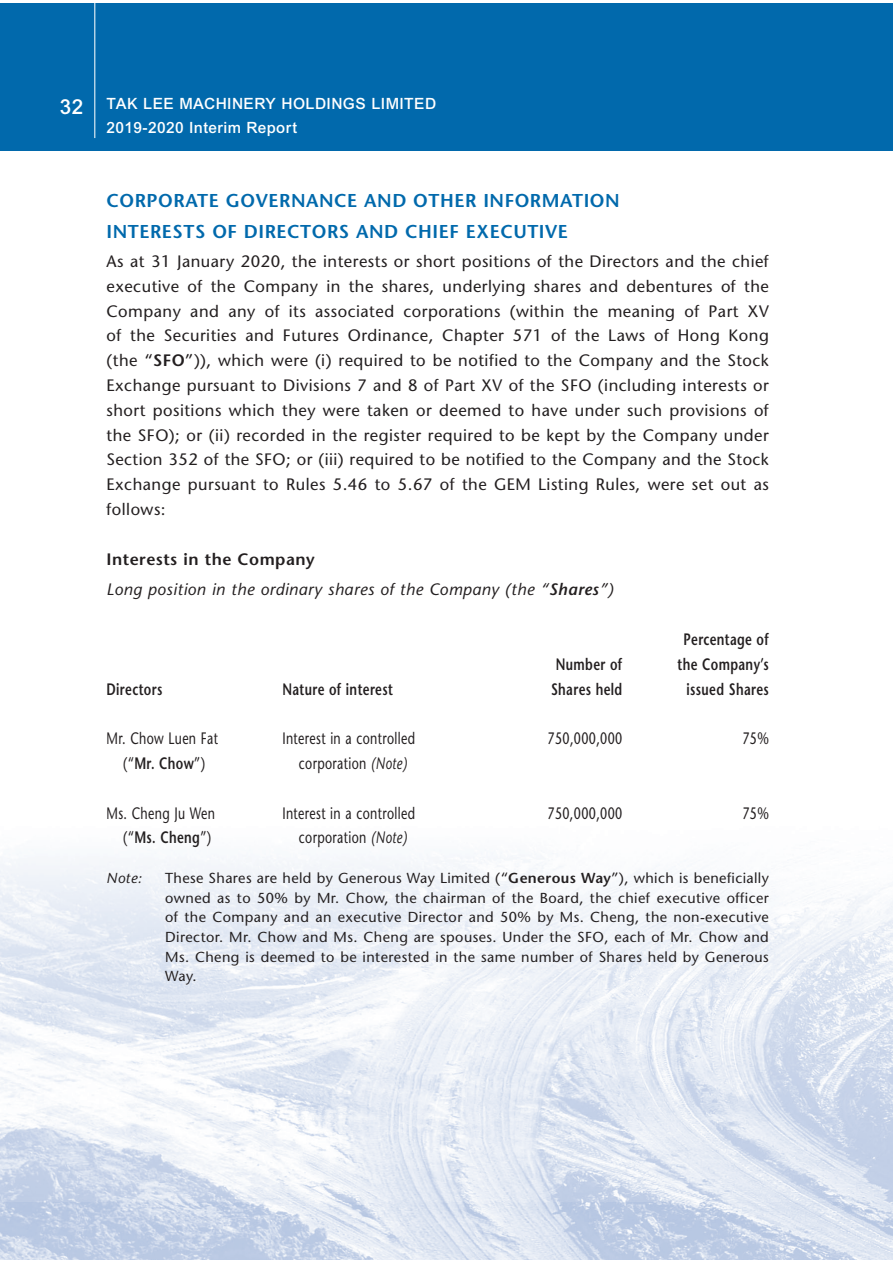
<style>
.page{position:relative;width:893px;height:1263px;background:#fff}
.page>*{position:absolute;margin:0;border:0;box-sizing:border-box;transform-origin:0 0}
.t1{font:500 20.7px "Arial MT Std";color:#fff}
.t2{font:600 18.6px/30.6px "Stone Sans Std";letter-spacing:.03em;color:#0169ac}
.t3{font:500 16.5px/24.8px "Stone Sans Std";letter-spacing:.03em;color:#231f20;text-align:justify}
.t4{font:500 16.5px/24.8px "Stone Sans Std";letter-spacing:.03em;color:#231f20;text-align:center;scale:.75 1}
.t5{font:600 16.5px/24.8px "Stone Sans Std";letter-spacing:.03em;color:#231f20;scale:.75 1}
.t6{font:italic 500 16.5px/30.6px "Stone Sans Std";letter-spacing:.03em;color:#231f20}
.t7{font:500 15.45px/24.2px "Arial MT Std";letter-spacing:.03em;color:#fff}
.t8{font:500 14.4px/19.6px "Stone Sans Std";letter-spacing:.03em;color:#231f20;text-align:justify}
.t9{font:italic 500 14.4px "Stone Sans Std";color:#231f20}
.s1{font-weight:600}
.s2{font-weight:600;font-style:normal}
.s3{font-style:italic}
</style>
<div class="page">
<img style="left:881px;top:885px;width:12px;height:375px">
<img style="left:0;top:855px;width:879px;height:405px">
<div style="left:0;top:3px;width:879px;height:148px;background:#0169ac"></div>
<div style="left:881px;top:3px;width:12px;height:148px;background:#0169ac"></div>
<hr style="left:94px;top:3px;width:1px;height:135px;background:#fff">
<p class="t1" style="left:60px;top:95px;width:25px">32</p>
<p class="t7" style="left:107px;top:91px;width:331px">TAK LEE MACHINERY HOLDINGS LIMITED<br>2019-2020 Interim Report</p>
<p class="t2" style="left:107px;top:187px;width:515px">CORPORATE GOVERNANCE AND OTHER INFORMATION<br>INTERESTS OF DIRECTORS AND CHIEF EXECUTIVE</p>
<p class="t3" style="left:107px;top:250px;width:664px">As at 31 January 2020, the interests or short positions of the Directors and the chief executive of the Company in the shares, underlying shares and debentures of the Company and any of its associated corporations (within the meaning of Part XV of the Securities and Futures Ordinance, Chapter 571 of the Laws of Hong Kong (the “<span class="s1">SFO</span>”)), which were (i) required to be notified to the Company and the Stock Exchange pursuant to Divisions 7 and 8 of Part XV of the SFO (including interests or short positions which they were taken or deemed to have under such provisions of the SFO); or (ii) recorded in the register required to be kept by the Company under Section 352 of the SFO; or (iii) required to be notified to the Company and the Stock Exchange pursuant to Rules 5.46 to 5.67 of the GEM Listing Rules, were set out as follows:</p>
<p class="t6" style="left:107px;top:545px;width:508px"><span class="s2">Interests in the Company<br></span>Long position in the ordinary shares of the Company (the “<span class="s1">Shares</span>”)</p>
<p class="t5" style="left:107px;top:677px;width:76px">Directors</p>
<p class="t5" style="left:282px;top:677px;width:149px">Nature of interest</p>
<p class="t5" style="left:551px;top:653px;width:97px">Number of<br>Shares held</p>
<p class="t5" style="left:678px;top:628px;width:123px;text-align:center">Percentage of the Company’s issued Shares</p>
<p class="t4" style="left:107px;top:727px;width:150px">Mr. Chow Luen Fat (“<span class="s1">Mr. Chow</span>”)</p>
<p class="t4" style="left:282px;top:727px;width:179px">Interest in a controlled corporation <span class="s3">(Note)</span></p>
<p class="t4" style="left:547px;top:727px;width:101px">750,000,000</p>
<p class="t4" style="left:742px;top:727px;width:37px">75%</p>
<p class="t4" style="left:107px;top:801px;width:146px;text-align:right">Ms. Cheng Ju Wen (“<span class="s1">Ms. Cheng</span>”)</p>
<p class="t4" style="left:282px;top:801px;width:179px">Interest in a controlled corporation <span class="s3">(Note)</span></p>
<p class="t4" style="left:547px;top:801px;width:101px">750,000,000</p>
<p class="t4" style="left:742px;top:801px;width:37px">75%</p>
<p class="t9" style="left:107px;top:871px;width:37px">Note:</p>
<p class="t8" style="left:165px;top:869px;width:605px">These Shares are held by Generous Way Limited (“<span class="s1">Generous Way</span>”), which is beneficially owned as to 50% by Mr. Chow, the chairman of the Board, the chief executive officer of the Company and an executive Director and 50% by Ms. Cheng, the non-executive Director. Mr. Chow and Ms. Cheng are spouses. Under the SFO, each of Mr. Chow and Ms. Cheng is deemed to be interested in the same number of Shares held by Generous Way.</p>
</div>
